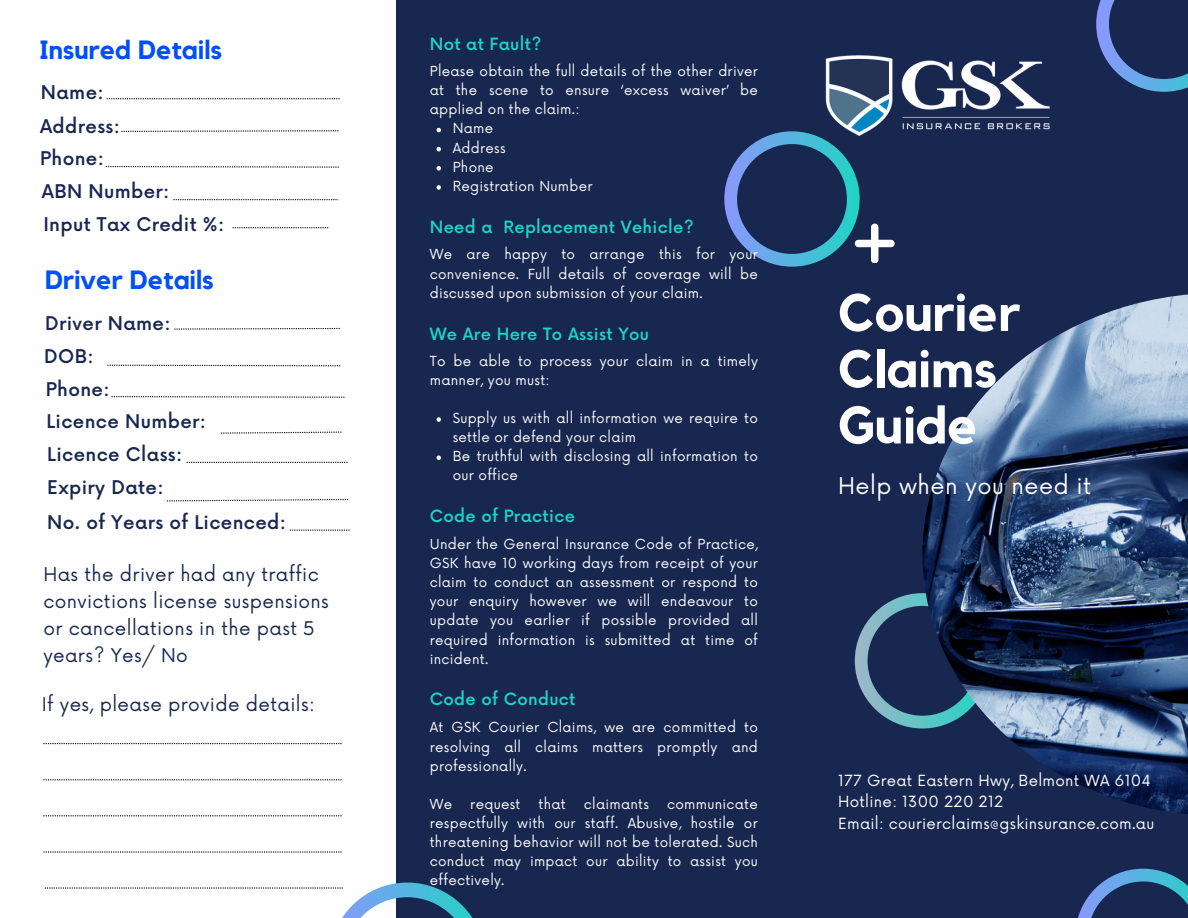
<style>
.page{position:relative;width:1188px;height:918px;background:#182750}
.page>*{position:absolute;margin:0;border:0;box-sizing:border-box;transform-origin:0 0}
.t1{font:700 52.2px/56.2px "Kollektif";color:#fff}
.t2{font:700 26.25px "Kollektif";color:#0050f5}
.t3{font:22.5px "Now";letter-spacing:.02em;color:#fff}
.t4{font:500 18.45px "Now";letter-spacing:.02em;color:#182750}
.t5{font:18.45px/27px "Now";letter-spacing:.02em;color:#182750}
.t6{font:500 16.5px "Now";letter-spacing:.02em;color:#1ed5c3}
.t7{font:15px "Now";letter-spacing:.02em;color:#fff}
.t8{font:13.5px/19.2px "Now";letter-spacing:.02em;color:#fff;text-align:justify}
</style>
<div class="page">
<svg style="left:1078px;top:869px;width:110px;height:49px"></svg>
<svg style="left:855px;top:593px;width:67px;height:135px"></svg>
<svg style="left:1096px;top:0;width:92px;height:91px"></svg>
<img style="left:825px;top:55px;width:225px;height:76px">
<div style="left:0;top:0;width:396px;height:918px;background:#fff"></div>
<img style="left:922px;top:294px;width:266px;height:520px">
<svg style="left:233px;top:227px;width:97px;height:1px"></svg>
<svg style="left:107px;top:98px;width:233px;height:1px"></svg>
<svg style="left:106px;top:166px;width:233px;height:2px"></svg>
<svg style="left:121px;top:130px;width:217px;height:2px"></svg>
<svg style="left:173px;top:199px;width:166px;height:1px"></svg>
<svg style="left:174px;top:328px;width:166px;height:2px"></svg>
<svg style="left:112px;top:396px;width:232px;height:2px"></svg>
<svg style="left:107px;top:365px;width:233px;height:1px"></svg>
<svg style="left:221px;top:432px;width:120px;height:2px"></svg>
<svg style="left:167px;top:499px;width:181px;height:2px"></svg>
<svg style="left:290px;top:530px;width:59px;height:1px"></svg>
<svg style="left:187px;top:462px;width:161px;height:1px"></svg>
<svg style="left:437px;top:128px;width:4px;height:4px"></svg>
<svg style="left:437px;top:147px;width:4px;height:4px"></svg>
<svg style="left:437px;top:166px;width:4px;height:5px"></svg>
<svg style="left:437px;top:185px;width:4px;height:5px"></svg>
<svg style="left:724px;top:131px;width:170px;height:135px"></svg>
<svg style="left:437px;top:417px;width:4px;height:5px"></svg>
<svg style="left:437px;top:456px;width:4px;height:4px"></svg>
<svg style="left:43px;top:743px;width:299px;height:1px"></svg>
<svg style="left:43px;top:779px;width:299px;height:1px"></svg>
<svg style="left:43px;top:815px;width:299px;height:1px"></svg>
<svg style="left:43px;top:851px;width:299px;height:2px"></svg>
<svg style="left:45px;top:883px;width:428px;height:35px"></svg>
<p class="t2" style="left:40px;top:38px;width:184px">Insured Details</p>
<h5 class="t4" style="left:41px;top:83px;width:64px">Name:</h5>
<h5 class="t4" style="left:40px;top:116px;width:81px">Address:</h5>
<p class="t4" style="left:40px;top:149px;width:65px">Phone:</p>
<p class="t4" style="left:42px;top:182px;width:129px">ABN Number:</p>
<h2 class="t4" style="left:43px;top:215px;width:182px">Input Tax Credit %:</h2>
<h5 class="t2" style="left:45px;top:268px;width:170px">Driver Details</h5>
<h4 class="t4" style="left:45px;top:313px;width:127px">Driver Name:</h4>
<h5 class="t4" style="left:44px;top:346px;width:51px">DOB:</h5>
<p class="t4" style="left:46px;top:379px;width:65px">Phone:</p>
<p class="t4" style="left:46px;top:412px;width:161px">Licence Number:</p>
<h5 class="t4" style="left:47px;top:445px;width:136px">Licence Class:</h5>
<h5 class="t4" style="left:47px;top:478px;width:118px">Expiry Date:</h5>
<p class="t4" style="left:47px;top:513px;width:240px">No. of Years of Licenced:</p>
<p class="t5" style="left:43px;top:562px;width:287px">Has the driver had any traffic convictions license suspensions or cancellations in the past 5 years? Yes/ No</p>
<p class="t5" style="left:42px;top:692px;width:274px">If yes, please provide details:</p>
<p class="t6" style="left:430px;top:35px;width:113px">Not at Fault?</p>
<h5 class="t8" style="left:430px;top:62px;width:330px">Please obtain the full details of the other driver at the scene to ensure ‘excess waiver’ be applied on the claim.:</h5>
<p class="t8" style="left:453px;top:120px;width:42px">Name</p>
<h5 class="t8" style="left:453px;top:139px;width:54px">Address</h5>
<p class="t8" style="left:453px;top:158px;width:43px">Phone</p>
<h6 class="t8" style="left:453px;top:177px;width:141px">Registration Number</h6>
<h6 class="t6" style="left:430px;top:218px;width:266px">Need a Replacement Vehicle?</h6>
<p class="t8" style="left:430px;top:246px;width:330px">We are happy to arrange this for your convenience. Full details of coverage will be discussed upon submission of your claim.</p>
<p class="t6" style="left:430px;top:325px;width:221px">We Are Here To Assist You</p>
<p class="t8" style="left:430px;top:352px;width:330px">To be able to process your claim in a timely manner, you must:</p>
<p class="t8" style="left:453px;top:409px;width:307px">Supply us with all information we require to settle or defend your claim</p>
<p class="t8" style="left:453px;top:447px;width:307px">Be truthful with disclosing all information to our office</p>
<p class="t6" style="left:430px;top:507px;width:147px">Code of Practice</p>
<p class="t8" style="left:430px;top:535px;width:330px">Under the General Insurance Code of Practice, GSK have 10 working days from receipt of your claim to conduct an assessment or respond to your enquiry however we will endeavour to update you earlier if possible provided all required information is submitted at time of incident.</p>
<p class="t6" style="left:430px;top:691px;width:147px">Code of Conduct</p>
<p class="t8" style="left:430px;top:719px;width:330px">At GSK Courier Claims, we are committed to resolving all claims matters promptly and professionally.</p>
<p class="t8" style="left:430px;top:795px;width:24px">We</p>
<p class="t8" style="left:470px;top:795px;width:52px">request</p>
<p class="t8" style="left:539px;top:795px;width:29px">that</p>
<p class="t8" style="left:584px;top:795px;width:67px">claimants</p>
<p class="t8" style="left:430px;top:795px;width:330px;text-indent:237px">communicate respectfully with our staff. Abusive, hostile or threatening behavior will not be tolerated. Such conduct may impact our ability to assist you effectively.</p>
<h5 class="t1" style="left:838px;top:287px;width:184px">Courier<br>Claims<br>Guide</h5>
<p class="t3" style="left:838px;top:474px;width:255px">Help when you need it</p>
<h5 class="t7" style="left:838px;top:772px;width:314px">177 Great Eastern Hwy, Belmont WA 6104</h5>
<p class="t7" style="left:838px;top:794px;width:167px">Hotline: 1300 220 212</p>
<h5 class="t7" style="left:838px;top:815px;width:318px">Email: courierclaims@gskinsurance.com.au</h5>
</div>
